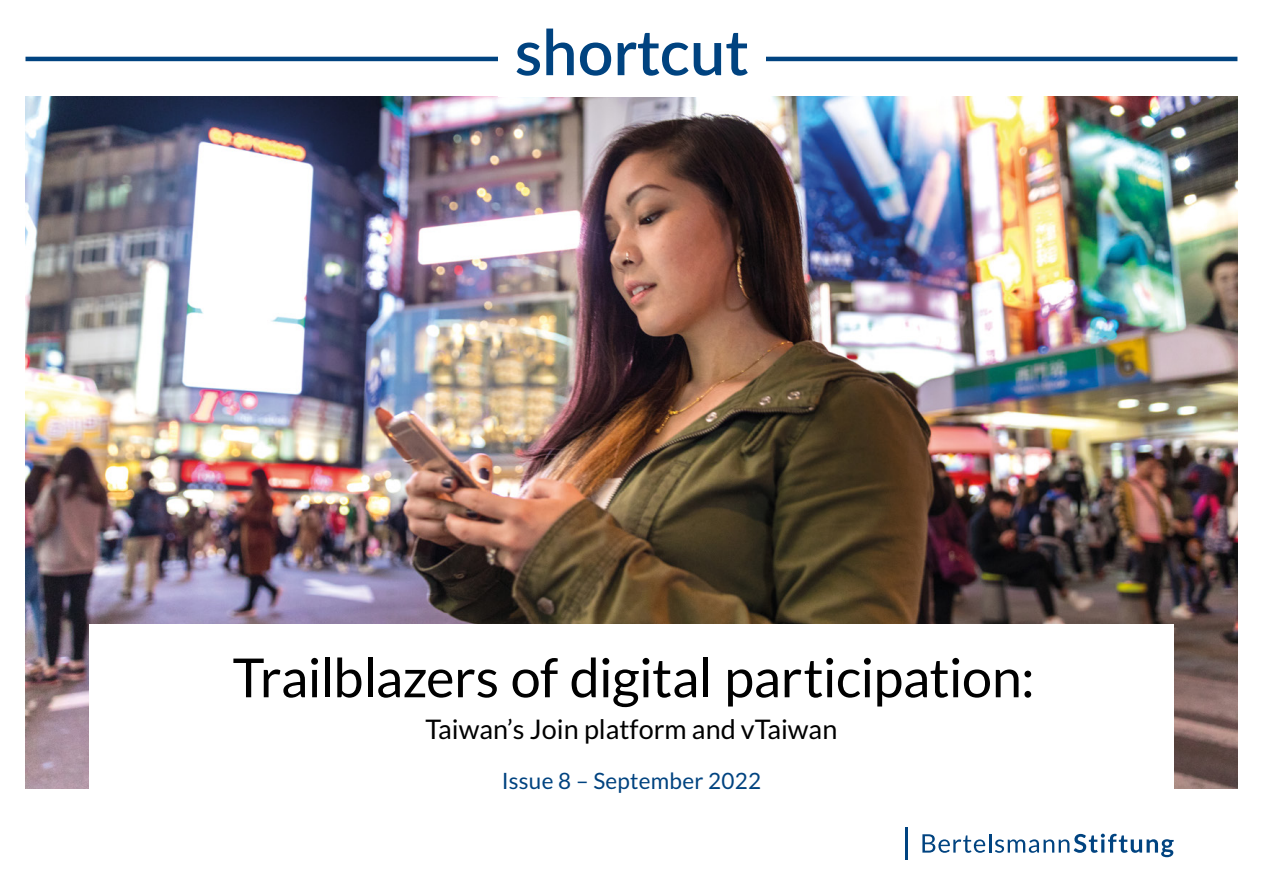
<style>
.page{position:relative;width:1263px;height:893px;background:#fff}
.page>*{position:absolute;margin:0;border:0;box-sizing:border-box;transform-origin:0 0}
.t1{font:600 63px "Lato";color:#004380}
.t2{font:54px "Lato";letter-spacing:-.01em;color:#000}
.t3{font:27px "Lato";color:#000}
.t4{font:22.5px "Lato";letter-spacing:.01em;color:#004380}
</style>
<div class="page">
<img style="left:26px;top:96px;width:1211px;height:693px">
<div style="left:89px;top:624px;width:1085px;height:269px;background:#fff"></div>
<hr style="left:26px;top:57px;width:1211px;height:4px;background:#004380">
<div style="left:497px;top:15px;width:268px;height:81px;background:#fff"></div>
<svg style="left:922px;top:834px;width:252px;height:23px"></svg>
<hr style="left:906px;top:827px;width:2px;height:32px;background:#004380">
<p class="t1" style="left:515px;top:7px;width:235px">shortcut</p>
<p class="t2" style="left:233px;top:648px;width:803px">Trailblazers of digital participation:</p>
<p class="t3" style="left:426px;top:714px;width:413px">Taiwan’s Join platform and vTaiwan</p>
<p class="t4" style="left:502px;top:768px;width:261px">Issue 8 – September 2022</p>
</div>
